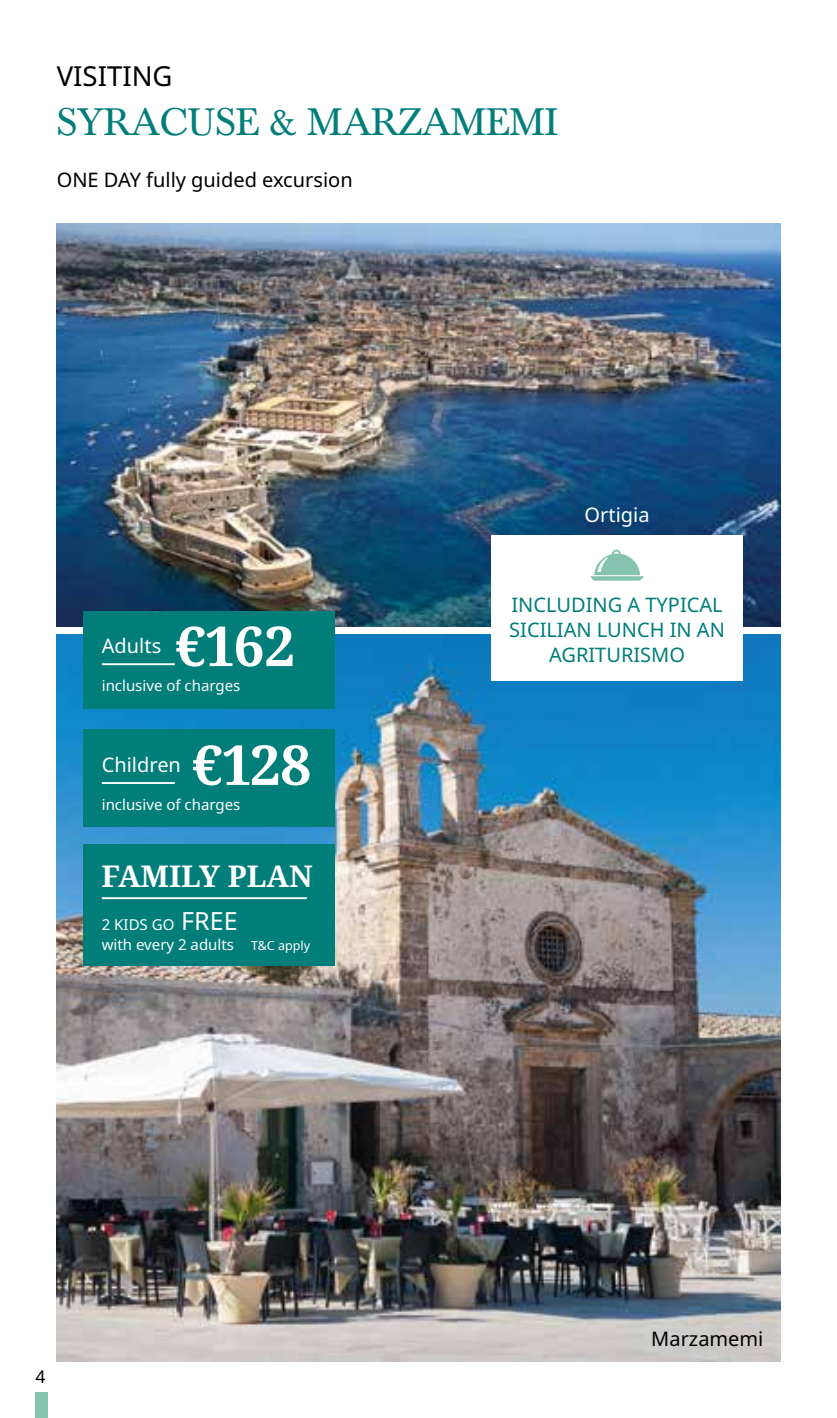
<style>
.page{position:relative;width:837px;height:1418px;background:#fff}
.page>*{position:absolute;margin:0;border:0;box-sizing:border-box;transform-origin:0 0}
.t1{font:700 55px "Noto Serif";color:#fff}
.t2{font:40px "Baskerville";color:#017d7a}
.t3{font:700 30px "Noto Serif";color:#fff}
.t4{font:27.5px "Noto Sans";color:#000}
.t5{font:20px/25px "Noto Sans";color:#017d7a}
.t6{font:20px "Noto Sans";color:#000}
.t7{font:20px "Noto Sans";color:#fff}
.t8{font:17.5px "Noto Sans";color:#000}
.t9{font:15px/19.5px "Noto Sans";color:#fff}
.s1{font-size:25px}
.s2{font-size:12.5px}
</style>
<div class="page">
<div style="left:35px;top:1392px;width:13px;height:25px;background:#85c3b0"></div>
<img style="left:57px;top:224px;width:723px;height:402px">
<img style="left:57px;top:635px;width:723px;height:726px">
<div style="left:491px;top:535px;width:251px;height:145px;background:#fff"></div>
<svg style="left:590px;top:549px;width:53px;height:31px"></svg>
<div style="left:84px;top:611px;width:250px;height:97px;background:#017d7a"></div>
<hr style="left:102px;top:663px;width:73px;height:2px;background:#fff">
<div style="left:84px;top:845px;width:250px;height:121px;background:#017d7a"></div>
<hr style="left:102px;top:897px;width:205px;height:2px;background:#fff">
<div style="left:84px;top:729px;width:250px;height:98px;background:#017d7a"></div>
<hr style="left:102px;top:782px;width:73px;height:2px;background:#fff">
<h3 class="t4" style="left:57px;top:57px;width:117px">VISITING</h3>
<h2 class="t2" style="left:57px;top:100px;width:502px">SYRACUSE &amp; MARZAMEMI</h2>
<h3 class="t6" style="left:57px;top:166px;width:297px">ONE DAY fully guided excursion</h3>
<h1 class="t1" style="left:175px;top:607px;width:121px">€162</h1>
<h3 class="t7" style="left:102px;top:632px;width:61px">Adults</h3>
<p class="t9" style="left:102px;top:676px;width:140px">inclusive of charges</p>
<h1 class="t1" style="left:192px;top:726px;width:121px">€128</h1>
<p class="t9" style="left:102px;top:795px;width:140px">inclusive of charges</p>
<h3 class="t7" style="left:102px;top:750px;width:81px">Children</h3>
<h3 class="t3" style="left:101px;top:854px;width:213px">FAMILY PLAN</h3>
<p class="t9" style="left:102px;top:915px;width:210px">2 KIDS GO <span class="s1">FREE<br></span>with every 2 adults <span class="s2">T&amp;C apply</span></p>
<h3 class="t7" style="left:584px;top:501px;width:66px">Ortigia</h3>
<h3 class="t5" style="left:509px;top:593px;width:217px">INCLUDING A TYPICAL<br>SICILIAN LUNCH IN AN</h3>
<h3 class="t5" style="left:549px;top:643px;width:137px">AGRITURISMO</h3>
<p class="t8" style="left:35px;top:1363px;width:12px">4</p>
<h3 class="t6" style="left:651px;top:1324px;width:114px">Marzamemi</h3>
</div>
